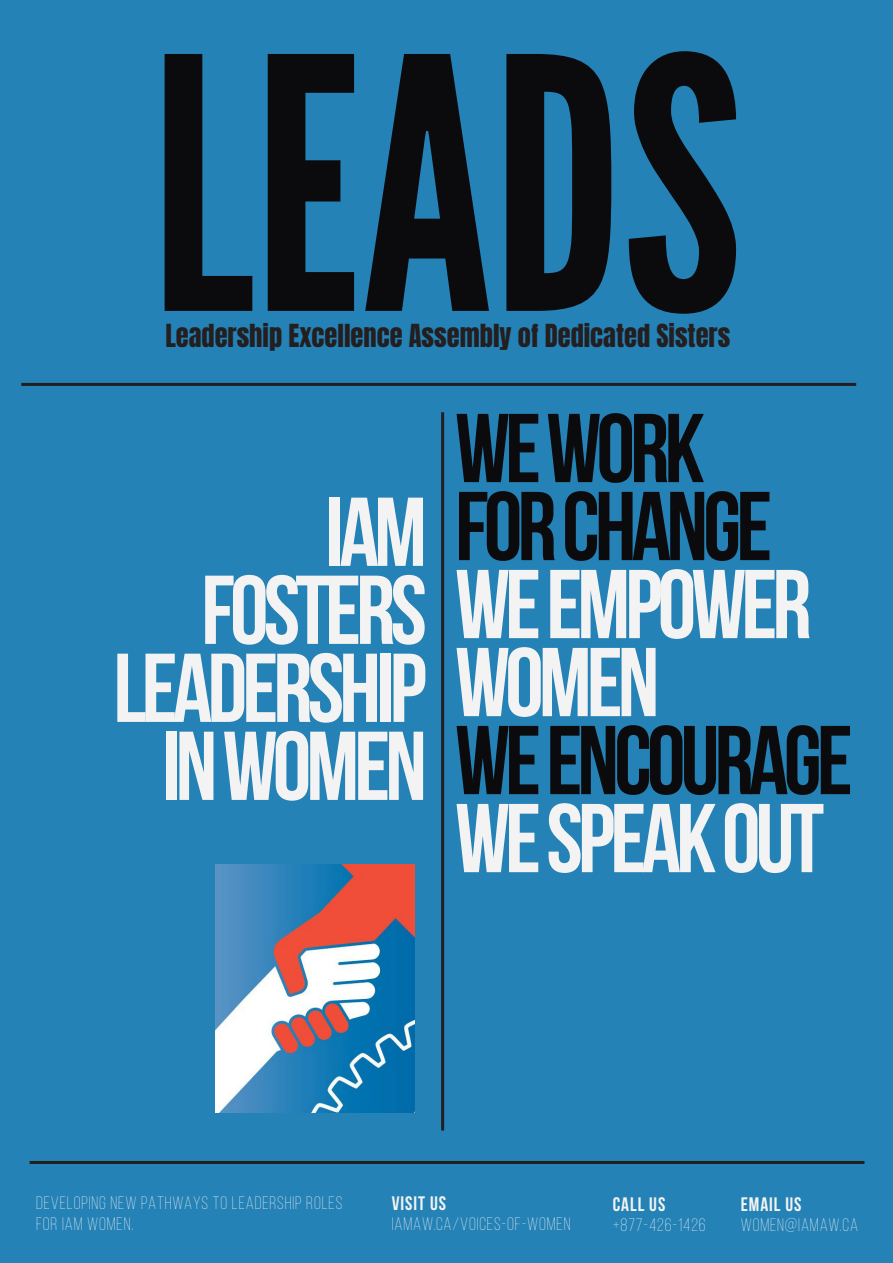
<style>
.page{position:relative;width:893px;height:1263px;background:#2482b6}
.page>*{position:absolute;margin:0;border:0;box-sizing:border-box;transform-origin:0 0}
.t1{font:349.5px "League Gothic";color:#0b0b0e}
.t2{font:700 97.5px/78px "Bebas Neue";letter-spacing:-.05em;color:#f3f3f3}
.t3{font:700 97.5px/78px "Bebas Neue";letter-spacing:-.05em;color:#0b0b0e}
.t4{font:27px "Anton";color:#231f20}
.t5{font:700 19.5px "Bebas Neue";letter-spacing:.05em;color:#f3f3f3}
.t6{font:300 18px/21px "Bebas Neue";letter-spacing:.05em;color:#f3f3f3}
</style>
<div class="page">
<hr style="left:441px;top:412px;width:3px;height:718px;background:#231f20">
<hr style="left:30px;top:1161px;width:834px;height:3px;background:#231f20">
<hr style="left:21px;top:383px;width:835px;height:3px;background:#231f20">
<img style="left:215px;top:864px;width:199px;height:248px">
<h1 class="t1" style="left:151px;top:-22px;width:593px">LEADS</h1>
<h3 class="t4" style="left:165px;top:322px;width:566px">Leadership Excellence Assembly of Dedicated Sisters</h3>
<h2 class="t2" style="left:113px;top:492px;width:315px;text-align:right">IAM<br>FOSTERS<br>LEADERSHIP<br>IN WOMEN</h2>
<h2 class="t3" style="left:455px;top:408px;width:319px">WE WORK<br>FOR CHANGE</h2>
<h2 class="t2" style="left:455px;top:564px;width:358px">WE EMPOWER<br>WOMEN</h2>
<h2 class="t3" style="left:455px;top:720px;width:399px">WE ENCOURAGE</h2>
<h2 class="t2" style="left:455px;top:798px;width:371px">WE SPEAK OUT</h2>
<p class="t6" style="left:36px;top:1193px;width:308px">DEVELOPING NEW PATHWAYS TO LEADERSHIP ROLES<br>FOR IAM WOMEN.</p>
<p class="t5" style="left:392px;top:1192px;width:56px">VISIT US</p>
<p class="t5" style="left:613px;top:1193px;width:54px">CALL US</p>
<p class="t5" style="left:741px;top:1193px;width:62px">EMAIL US</p>
<p class="t6" style="left:392px;top:1213px;width:180px">IAMAW.CA/VOICES-OF-WOMEN</p>
<p class="t6" style="left:613px;top:1214px;width:95px">+877-426-1426</p>
<p class="t6" style="left:741px;top:1214px;width:119px">WOMEN@IAMAW.CA</p>
</div>
